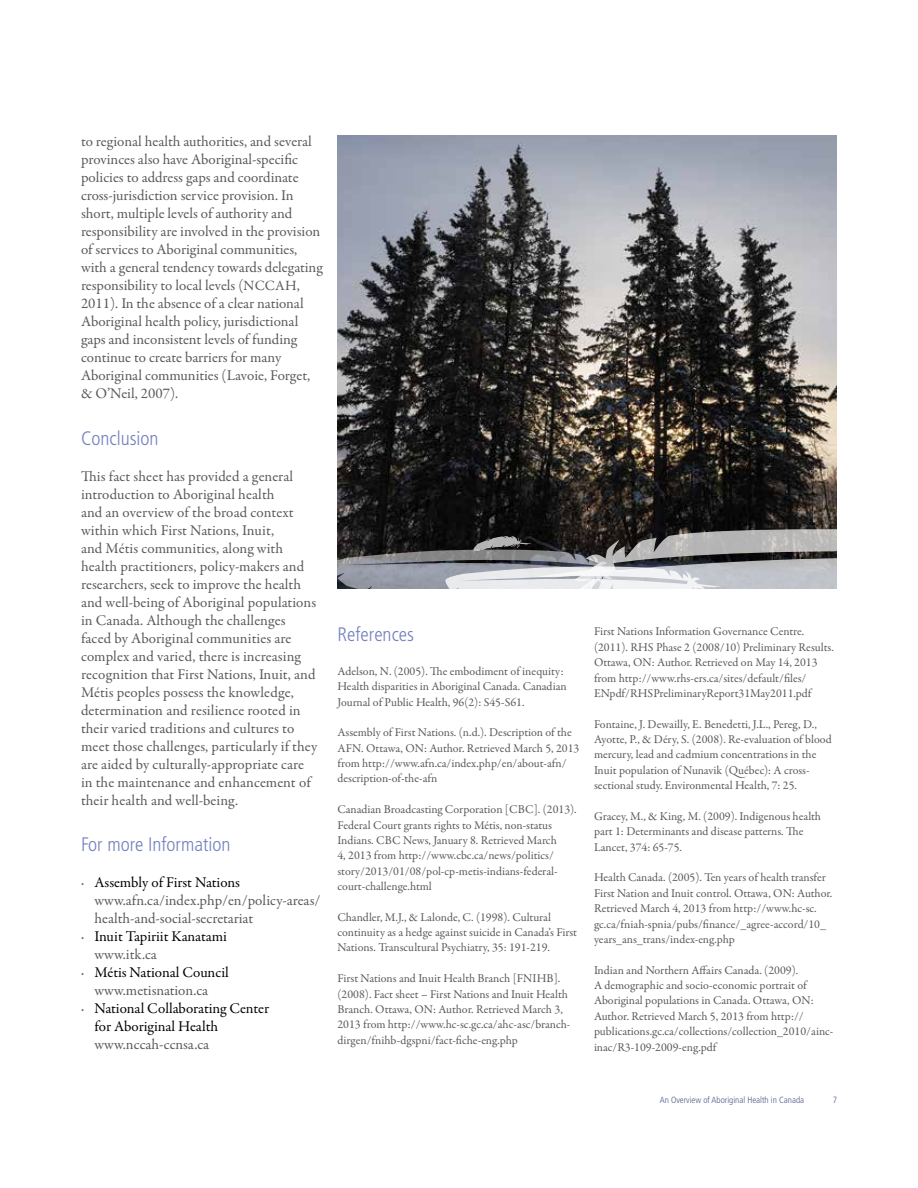
<style>
.page{position:relative;width:918px;height:1188px;background:#fff}
.page>*{position:absolute;margin:0;border:0;box-sizing:border-box;transform-origin:0 0}
.t1{font:300 condensed 19.5px "Frutiger";color:#7581bf}
.t2{font:15px/18px "Garamond Premr Pro";color:#58595b}
.t3{font:15px "Garamond Premr Pro";letter-spacing:-.005em;color:#000}
.t4{font:12px/15.3px "Garamond Premr Pro";color:#58595b}
.t5{font:300 condensed 9px "Frutiger";color:#535c8a}
.s1{font-size:14.25px}
.s2{color:#58595b}
</style>
<div class="page">
<img style="left:338px;top:135px;width:499px;height:393px">
<svg style="left:337px;top:528px;width:500px;height:61px;background:#848588"></svg>
<p class="t2" style="left:81px;top:133px;width:243px">to regional health authorities, and several provinces also have Aboriginal-specific policies to address gaps and coordinate cross-jurisdiction service provision. In short, multiple levels of authority and responsibility are involved in the provision of services to Aboriginal communities, with a general tendency towards delegating responsibility to local levels (<span class="s1">NCCAH</span>, 2011). In the absence of a clear national Aboriginal health policy, jurisdictional gaps and inconsistent levels of funding continue to create barriers for many Aboriginal communities (Lavoie, Forget, &amp; O’Neil, 2007).</p>
<h1 class="t1" style="left:81px;top:427px;width:79px">Conclusion</h1>
<p class="t2" style="left:81px;top:467px;width:238px">This fact sheet has provided a general introduction to Aboriginal health<br>and an overview of the broad context within which First Nations, Inuit,<br>and Métis communities, along with health practitioners, policy-makers and researchers, seek to improve the health and well-being of Aboriginal populations in Canada. Although the challenges faced by Aboriginal communities are complex and varied, there is increasing recognition that First Nations, Inuit, and Métis peoples possess the knowledge, determination and resilience rooted in their varied traditions and cultures to meet those challenges, particularly if they are aided by culturally-appropriate care in the maintenance and enhancement of their health and well-being.</p>
<h1 class="t1" style="left:81px;top:834px;width:151px">For more Information</h1>
<p class="t3" style="left:81px;top:874px;width:161px"><span class="s2">·</span> Assembly of First Nations</p>
<p class="t2" style="left:94px;top:892px;width:228px">www.afn.ca/index.php/en/policy-areas/</p>
<p class="t2" style="left:94px;top:910px;width:160px">health-and-social-secretariat</p>
<p class="t3" style="left:81px;top:928px;width:148px"><span class="s2">·</span> Inuit Tapiriit Kanatami</p>
<p class="t2" style="left:94px;top:946px;width:64px">www.itk.ca</p>
<p class="t3" style="left:81px;top:964px;width:149px"><span class="s2">·</span> Métis National Council</p>
<p class="t2" style="left:94px;top:982px;width:115px">www.metisnation.ca</p>
<p class="t3" style="left:81px;top:1000px;width:190px"><span class="s2">·</span> National Collaborating Center</p>
<p class="t3" style="left:94px;top:1018px;width:125px">for Aboriginal Health</p>
<p class="t2" style="left:94px;top:1036px;width:116px">www.nccah-ccnsa.ca</p>
<h1 class="t1" style="left:338px;top:624px;width:78px">References</h1>
<p class="t4" style="left:338px;top:664px;width:231px">Adelson, N. (2005). The embodiment of inequity:<br>Health disparities in Aboriginal Canada. Canadian<br>Journal of Public Health, 96(2): S45-S61.</p>
<p class="t4" style="left:338px;top:725px;width:243px">Assembly of First Nations. (n.d.). Description of the AFN. Ottawa, ON: Author. Retrieved March 5, 2013 from http://www.afn.ca/index.php/en/about-afn/ description-of-the-afn</p>
<p class="t4" style="left:338px;top:802px;width:241px">Canadian Broadcasting Corporation [CBC]. (2013).<br>Federal Court grants rights to Métis, non-status Indians. CBC News, January 8. Retrieved March<br>4, 2013 from http://www.cbc.ca/news/politics/ story/2013/01/08/pol-cp-metis-indians-federal&shy;court-challenge.html</p>
<p class="t4" style="left:338px;top:910px;width:241px">Chandler, M.J., &amp; Lalonde, C. (1998). Cultural continuity as a hedge against suicide in Canada’s First<br>Nations. Transcultural Psychiatry, 35: 191-219.</p>
<p class="t4" style="left:338px;top:971px;width:234px">First Nations and Inuit Health Branch [FNIHB]. (2008). Fact sheet – First Nations and Inuit Health Branch. Ottawa, ON: Author. Retrieved March 3, 2013 from http://www.hc-sc.gc.ca/ahc-asc/branch&shy;dirgen/fnihb-dgspni/fact-fiche-eng.php</p>
<p class="t4" style="left:594px;top:624px;width:241px">First Nations Information Governance Centre. (2011). RHS Phase 2 (2008/10) Preliminary Results.<br>Ottawa, ON: Author. Retrieved on May 14, 2013 from http://www.rhs-ers.ca/sites/default/files/ ENpdf/RHSPreliminaryReport31May2011.pdf</p>
<p class="t4" style="left:594px;top:717px;width:239px">Fontaine, J. Dewailly, E. Benedetti, J.L., Pereg, D., Ayotte, P., &amp; Déry, S. (2008). Re-evaluation of blood mercury, lead and cadmium concentrations in the Inuit population of Nunavik (Québec): A cross&shy;sectional study. Environmental Health, 7: 25.</p>
<p class="t4" style="left:594px;top:809px;width:229px">Gracey, M., &amp; King, M. (2009). Indigenous health part 1: Determinants and disease patterns. The<br>Lancet, 374: 65-75.</p>
<p class="t4" style="left:594px;top:870px;width:240px">Health Canada. (2005). Ten years of health transfer First Nation and Inuit control. Ottawa, ON: Author.<br>Retrieved March 4, 2013 from http://www.hc-sc. gc.ca/fniah-spnia/pubs/finance/_agree-accord/10_ years_ans_trans/index-eng.php</p>
<p class="t4" style="left:594px;top:963px;width:241px">Indian and Northern Affairs Canada. (2009).<br>A demographic and socio-economic portrait of Aboriginal populations in Canada. Ottawa, ON:<br>Author. Retrieved March 5, 2013 from http:// publications.gc.ca/collections/collection_2010/ainc&shy;inac/R3-109-2009-eng.pdf</p>
<p class="t5" style="left:660px;top:1095px;width:146px">An Overview of Aboriginal Health in Canada</p>
<p class="t5" style="left:833px;top:1095px;width:6px">7</p>
</div>
